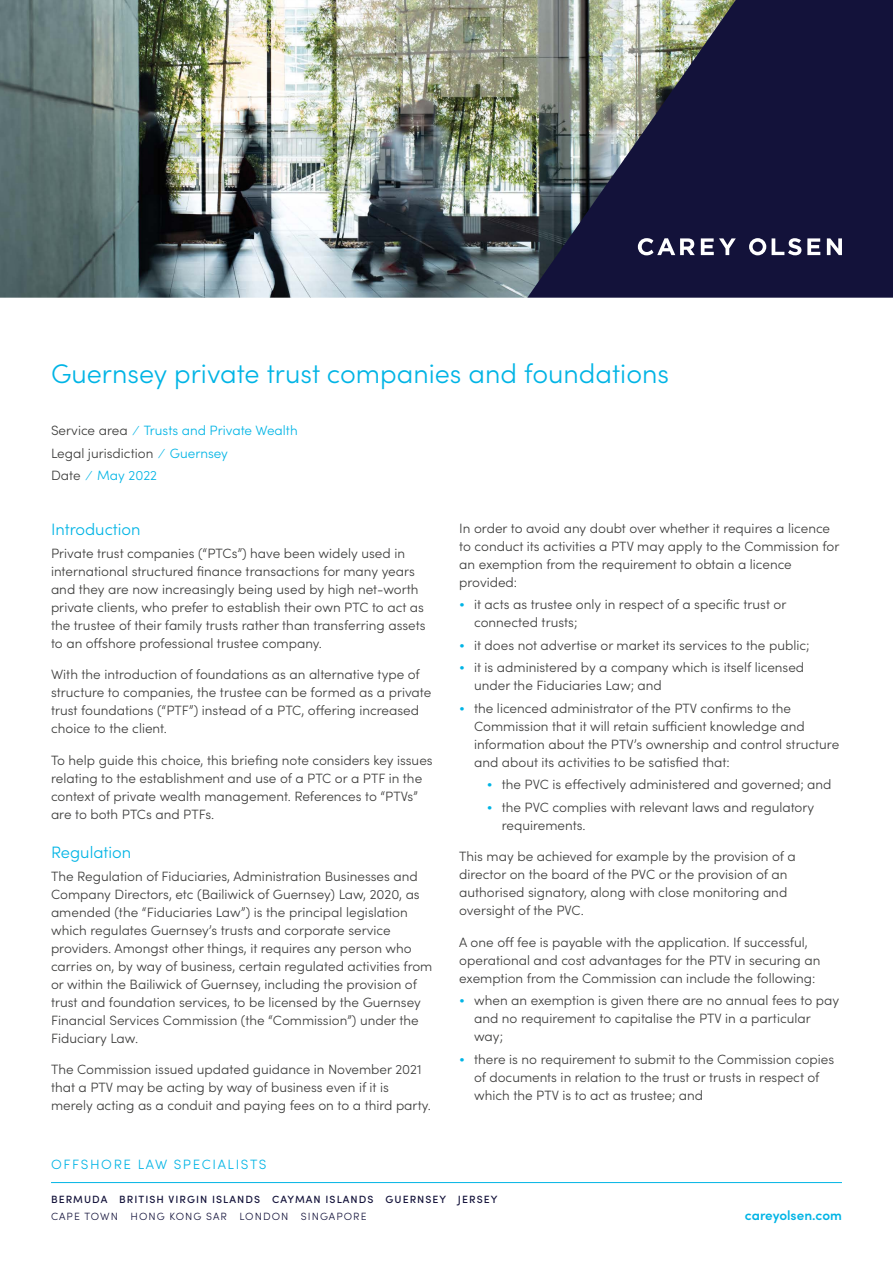
<style>
.page{position:relative;width:893px;height:1263px;background:#fff}
.page>*{position:absolute;margin:0;border:0;box-sizing:border-box;transform-origin:0 0}
.t1{font:300 27px "Sofia Pro";color:#00b4e5}
.t2{font:300 16.5px "Sofia Pro";color:#00b4e5}
.t3{font:300 13.5px/18px "Sofia Pro";color:#3c3c3b}
.t4{font:300 13.5px/22.5px "Sofia Pro";color:#00b4e5}
.t5{font:300 13.5px "Sofia Pro";letter-spacing:.12em;color:#00b4e5}
.t6{font:600 13.5px "Sofia Pro";color:#00b4e5}
.t7{font:500 10.5px "Sofia Pro";letter-spacing:.1em;color:#13123a}
.t8{font:300 10.5px "Sofia Pro";letter-spacing:.1em;color:#13123a}
.s1{color:#3c3c3b}
.s2{color:#00b4e5}
</style>
<div class="page">
<hr style="left:51px;top:1182px;width:791px;height:1px;background:#00b4e5">
<img style="left:0;top:0;width:527px;height:298px">
<img style="left:527px;top:0;width:366px;height:298px">
<svg style="left:701px;top:238px;width:35px;height:17px"></svg>
<svg style="left:772px;top:238px;width:29px;height:17px"></svg>
<svg style="left:807px;top:238px;width:13px;height:17px"></svg>
<svg style="left:827px;top:238px;width:15px;height:17px"></svg>
<svg style="left:749px;top:238px;width:17px;height:17px"></svg>
<svg style="left:638px;top:238px;width:57px;height:17px"></svg>
<h1 class="t1" style="left:51px;top:354px;width:619px">Guernsey private trust companies and foundations</h1>
<p class="t4" style="left:51px;top:418px;width:248px"><span class="s1">Service area</span> ⁄ Trusts and Private Wealth<br><span class="s1">Legal jurisdiction</span> ⁄ Guernsey<br><span class="s1">Date</span> ⁄ May 2022</p>
<p class="t2" style="left:51px;top:517px;width:91px">Introduction</p>
<p class="t3" style="left:51px;top:543px;width:376px">Private trust companies (“PTCs”) have been widely used in international structured finance transactions for many years and they are now increasingly being used by high net-worth private clients, who prefer to establish their own PTC to act as the trustee of their family trusts rather than transferring assets to an offshore professional trustee company.</p>
<p class="t3" style="left:51px;top:665px;width:382px">With the introduction of foundations as an alternative type of structure to companies, the trustee can be formed as a private trust foundations (“PTF”) instead of a PTC, offering increased choice to the client.</p>
<p class="t3" style="left:51px;top:750px;width:383px">To help guide this choice, this briefing note considers key issues relating to the establishment and use of a PTC or a PTF in the context of private wealth management. References to “PTVs” are to both PTCs and PTFs.</p>
<p class="t2" style="left:51px;top:840px;width:82px">Regulation</p>
<p class="t3" style="left:51px;top:866px;width:383px">The Regulation of Fiduciaries, Administration Businesses and Company Directors, etc (Bailiwick of Guernsey) Law, 2020, as amended (the “Fiduciaries Law”) is the principal legislation which regulates Guernsey’s trusts and corporate service providers. Amongst other things, it requires any person who carries on, by way of business, certain regulated activities from or within the Bailiwick of Guernsey, including the provision of trust and foundation services, to be licensed by the Guernsey Financial Services Commission (the “Commission”) under the Fiduciary Law.</p>
<p class="t3" style="left:51px;top:1060px;width:381px">The Commission issued updated guidance in November 2021 that a PTV may be acting by way of business even if it is merely acting as a conduit and paying fees on to a third party.</p>
<p class="t3" style="left:459px;top:518px;width:382px">In order to avoid any doubt over whether it requires a licence to conduct its activities a PTV may apply to the Commission for an exemption from the requirement to obtain a licence provided:</p>
<p class="t3" style="left:474px;top:595px;width:314px;text-indent:-15px"><span class="s2">•</span> it acts as trustee only in respect of a specific trust or connected trusts;</p>
<p class="t3" style="left:459px;top:635px;width:352px"><span class="s2">•</span> it does not advertise or market its services to the public;</p>
<p class="t3" style="left:474px;top:658px;width:332px;text-indent:-15px"><span class="s2">•</span> it is administered by a company which is itself licensed under the Fiduciaries Law; and</p>
<p class="t3" style="left:474px;top:698px;width:367px;text-indent:-15px"><span class="s2">•</span> the licenced administrator of the PTV confirms to the Commission that it will retain sufficient knowledge and information about the PTV’s ownership and control structure and about its activities to be satisfied that:</p>
<p class="t3" style="left:487px;top:775px;width:346px"><span class="s2">•</span> the PVC is effectively administered and governed; and</p>
<p class="t3" style="left:502px;top:797px;width:314px;text-indent:-15px"><span class="s2">•</span> the PVC complies with relevant laws and regulatory requirements.</p>
<p class="t3" style="left:459px;top:847px;width:338px">This may be achieved for example by the provision of a director on the board of the PVC or the provision of an authorised signatory, along with close monitoring and oversight of the PVC.</p>
<p class="t3" style="left:459px;top:932px;width:363px">A one off fee is payable with the application. If successful, operational and cost advantages for the PTV in securing an exemption from the Commission can include the following:</p>
<p class="t3" style="left:474px;top:991px;width:367px;text-indent:-15px"><span class="s2">•</span> when an exemption is given there are no annual fees to pay and no requirement to capitalise the PTV in a particular way;</p>
<p class="t3" style="left:474px;top:1049px;width:362px;text-indent:-15px"><span class="s2">•</span> there is no requirement to submit to the Commission copies of documents in relation to the trust or trusts in respect of which the PTV is to act as trustee; and</p>
<p class="t5" style="left:51px;top:1155px;width:217px">OFFSHORE LAW SPECIALISTS</p>
<p class="t7" style="left:51px;top:1191px;width:448px">BERMUDA BRITISH VIRGIN ISLANDS CAYMAN ISLANDS GUERNSEY JERSEY</p>
<p class="t8" style="left:51px;top:1209px;width:317px">CAPE TOWN HONG KONG SAR LONDON SINGAPORE</p>
<p class="t6" style="left:745px;top:1205px;width:98px">careyolsen.com</p>
</div>
